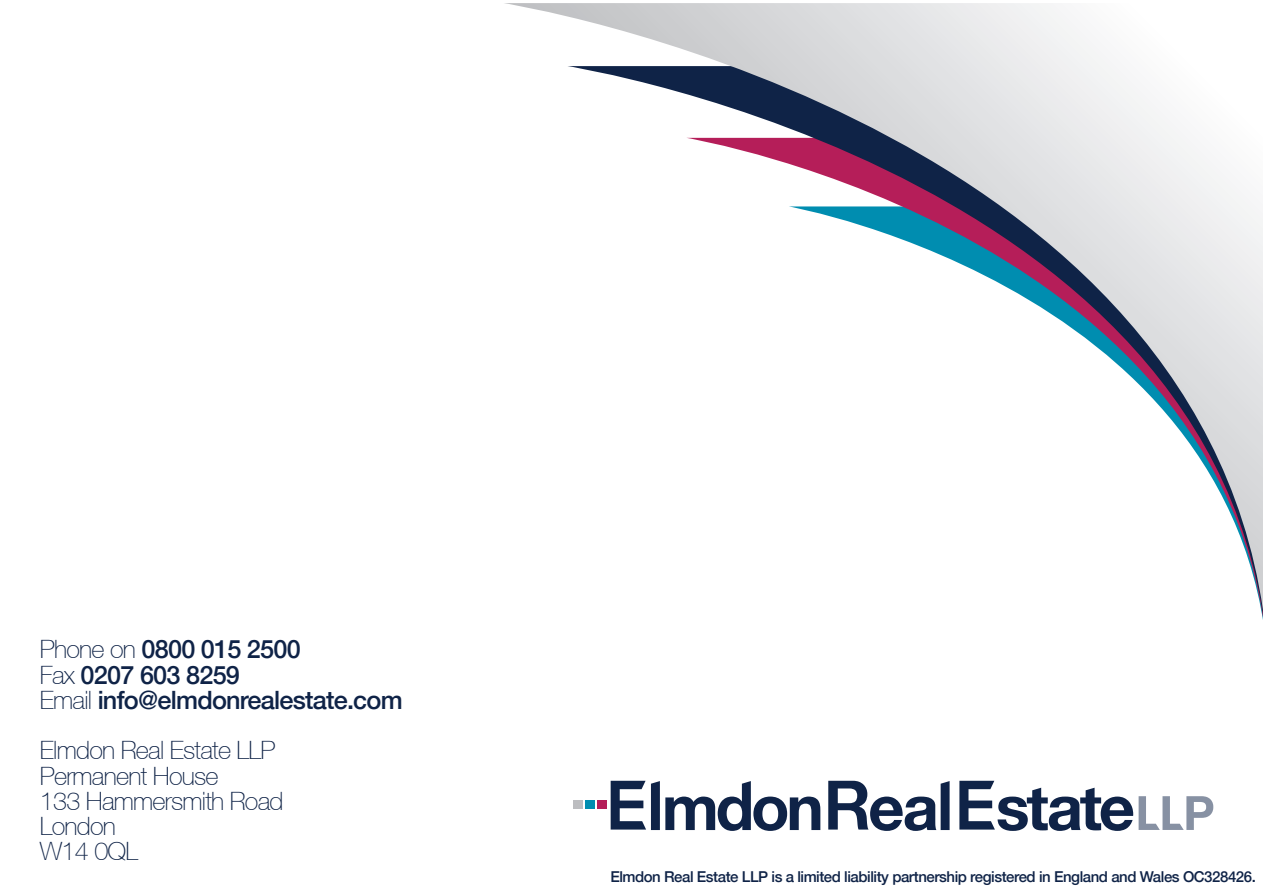
<style>
.page{position:relative;width:1263px;height:893px;background:#fff}
.page>*{position:absolute;margin:0;border:0;box-sizing:border-box;transform-origin:0 0}
.t1{font:100 25.2px/25.2px "Helvetica 35";letter-spacing:-.03em;color:#0f2347}
.t2{font:500 25.2px/25.2px "Helvetica 65";letter-spacing:-.03em;color:#0f2347}
.t3{font:500 15px "Helvetica 65";letter-spacing:-.03em;color:#0f2347}
.s1{font-family:"Helvetica 35";font-weight:100}
</style>
<div class="page">
<svg style="left:611px;top:781px;width:209px;height:50px"></svg>
<svg style="left:959px;top:781px;width:254px;height:50px"></svg>
<svg style="left:828px;top:781px;width:121px;height:50px"></svg>
<div style="left:573px;top:800px;width:9px;height:9px;background:#bcbdc0"></div>
<div style="left:585px;top:800px;width:10px;height:9px;background:#008db0"></div>
<div style="left:598px;top:800px;width:9px;height:9px;background:#b51e59"></div>
<svg style="left:504px;top:3px;width:759px;height:607px"></svg>
<h1 class="t2" style="left:40px;top:636px;width:364px"><span class="s1">Phone on</span> 0800 015 2500<br><span class="s1">Fax</span> 0207 603 8259<br><span class="s1">Email</span> info@elmdonrealestate.com</h1>
<h1 class="t1" style="left:40px;top:738px;width:245px">Elmdon Real Estate LLP<br>Permanent House<br>133 Hammersmith Road<br>London<br>W14 0QL</h1>
<p class="t3" style="left:610px;top:868px;width:647px">Elmdon Real Estate LLP is a limited liability partnership registered in England and Wales OC328426.</p>
</div>
